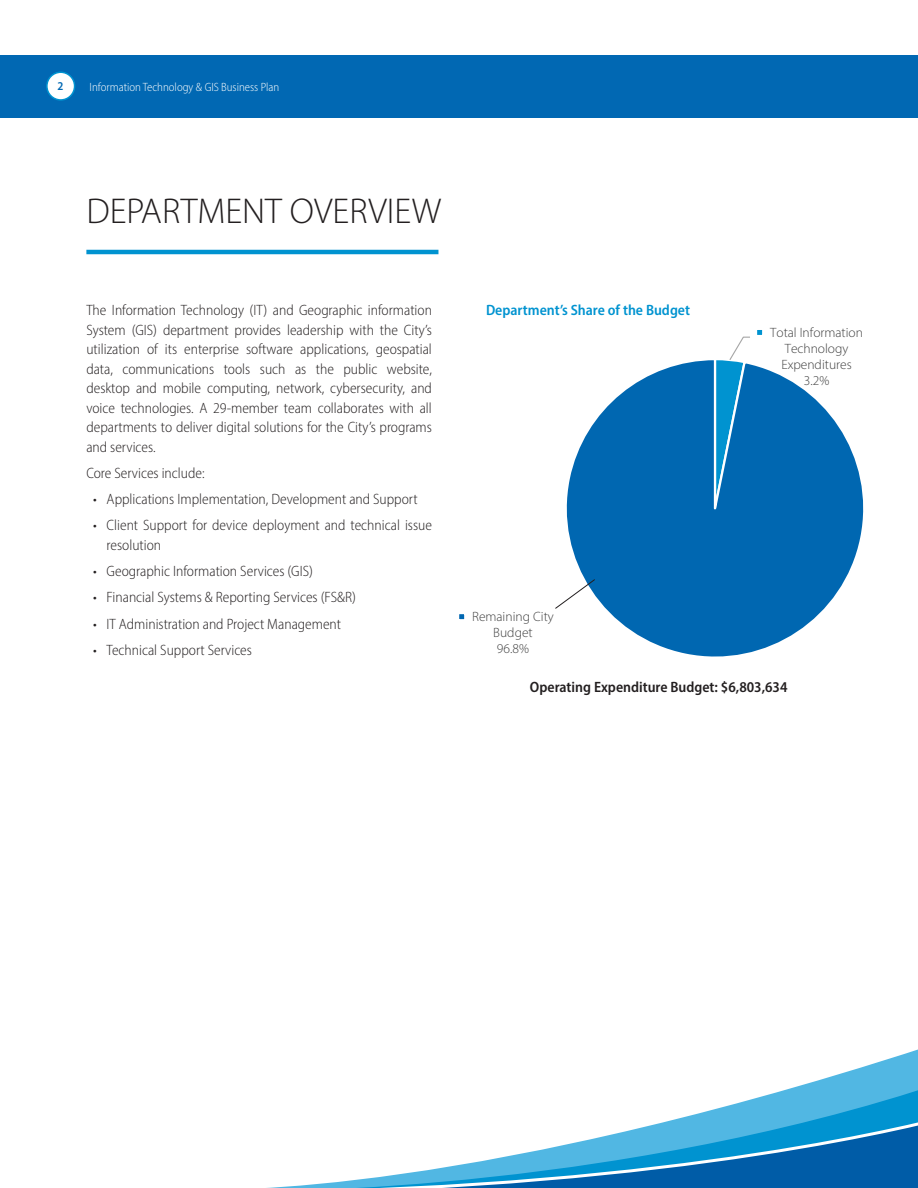
<style>
.page{position:relative;width:918px;height:1188px;background:#fff}
.page>*{position:absolute;margin:0;border:0;box-sizing:border-box;transform-origin:0 0}
.t1{font:300 36px "Myriad Pro";color:#231f20}
.t2{font:300 semi-condensed 15px/19.5px "Myriad Pro";color:#231f20;text-align:justify}
.t3{font:600 semi-condensed 15px "Myriad Pro";color:#231f20}
.t4{font:600 semi-condensed 15px "Myriad Pro";color:#0093d0}
.t5{font:300 13.5px/16px "Myriad Pro";color:#404040;text-align:center}
.t6{font:300 semi-condensed 12px "Myriad Pro";color:#fff}
.t7{font:600 semi-condensed 12px "Myriad Pro";color:#0168b3}
</style>
<div class="page">
<svg style="left:856px;top:1049px;width:62px;height:20px"></svg>
<svg style="left:267px;top:1069px;width:651px;height:119px"></svg>
<svg style="left:268px;top:1114px;width:65px;height:74px"></svg>
<svg style="left:333px;top:1111px;width:585px;height:77px"></svg>
<div style="left:0;top:55px;width:918px;height:62px;background:#0168b3"></div>
<hr style="left:86px;top:250px;width:352px;height:4px;background:#0093d0">
<svg style="left:566px;top:360px;width:298px;height:297px"></svg>
<svg style="left:713px;top:336px;width:38px;height:195px"></svg>
<div style="left:756px;top:329px;width:7px;height:7px;background:#0093d0"></div>
<div style="left:755px;top:328px;width:9px;height:9px;border:2px solid #fff"></div>
<div style="left:458px;top:613px;width:7px;height:7px;background:#0067b1"></div>
<div style="left:457px;top:612px;width:9px;height:9px;border:2px solid #fff"></div>
<svg style="left:555px;top:579px;width:40px;height:30px"></svg>
<div style="left:47px;top:72px;width:28px;height:28px;background:#fff;border-radius:50%"></div>
<div style="left:46px;top:72px;width:29px;height:29px;border:2px solid #0093d0;border-radius:50%"></div>
<p class="t7" style="left:58px;top:78px;width:7px">2</p>
<p class="t6" style="left:90px;top:79px;width:191px">Information Technology &amp; GIS Business Plan</p>
<p class="t1" style="left:86px;top:189px;width:356px">DEPARTMENT OVERVIEW</p>
<p class="t2" style="left:86px;top:300px;width:347px">The Information Technology (IT) and Geographic information System (GIS) department provides leadership with the City’s utilization of its enterprise software applications, geospatial data, communications tools such as the public website, desktop and mobile computing, network, cybersecurity, and voice technologies. A 29-member team collaborates with all departments to deliver digital solutions for the City’s programs and services.</p>
<p class="t2" style="left:86px;top:463px;width:120px">Core Services include:</p>
<p class="t2" style="left:93px;top:489px;width:326px">• Applications Implementation, Development and Support</p>
<p class="t2" style="left:107px;top:515px;width:327px;text-indent:-14px">• Client Support for device deployment and technical issue resolution</p>
<p class="t2" style="left:93px;top:561px;width:221px">• Geographic Information Services (GIS)</p>
<p class="t2" style="left:93px;top:587px;width:264px">• Financial Systems &amp; Reporting Services (FS&amp;R)</p>
<p class="t2" style="left:93px;top:614px;width:249px">• IT Administration and Project Management</p>
<p class="t2" style="left:93px;top:640px;width:160px">• Technical Support Services</p>
<p class="t4" style="left:486px;top:301px;width:206px">Department’s Share of the Budget</p>
<p class="t5" style="left:770px;top:324px;width:94px">Total Information<br>Technology<br>Expenditures<br>3.2%</p>
<p class="t5" style="left:472px;top:609px;width:83px">Remaining City<br>Budget<br>96.8%</p>
<p class="t3" style="left:530px;top:678px;width:259px">Operating Expenditure Budget: $6,803,634</p>
</div>
